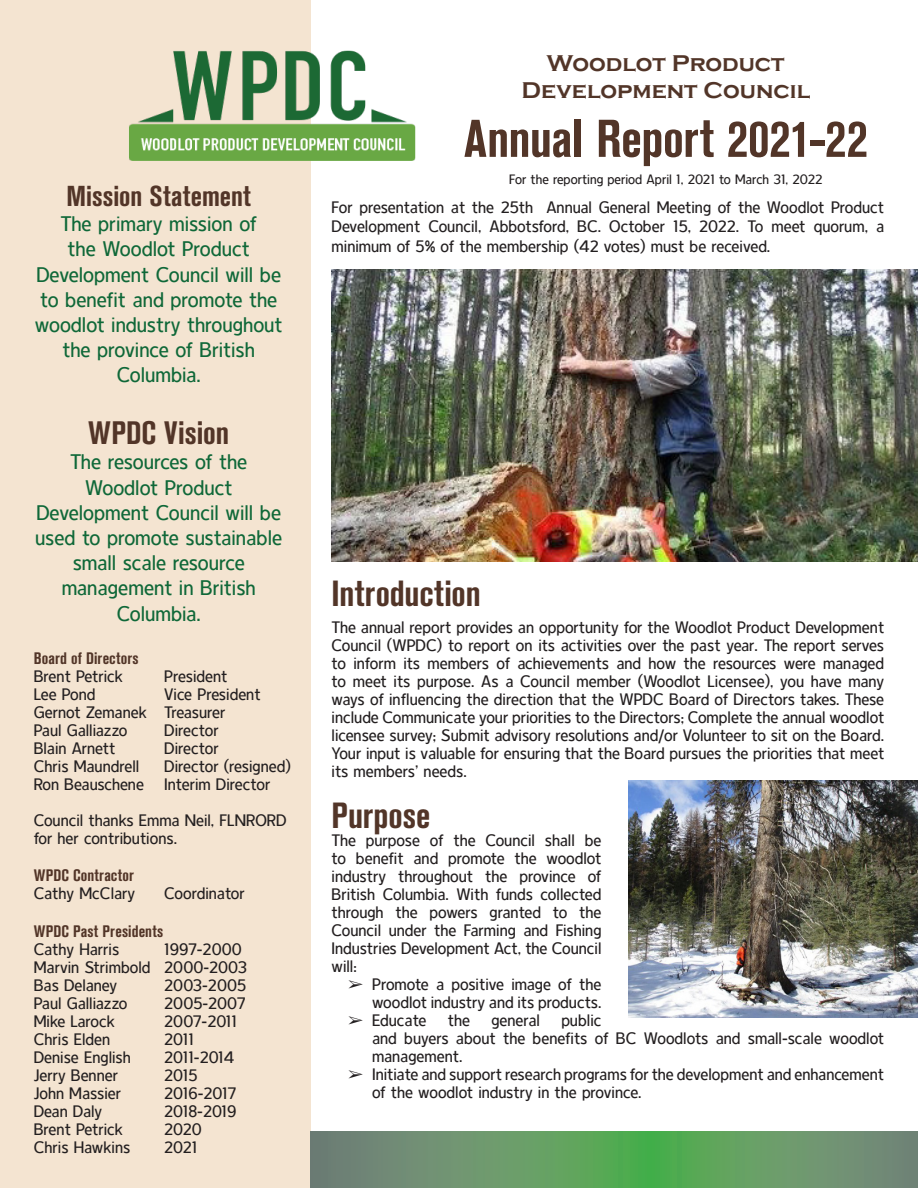
<style>
.page{position:relative;width:918px;height:1188px;background:#fff}
.page>*{position:absolute;margin:0;border:0;box-sizing:border-box;transform-origin:0 0}
.t1{font:700 condensed 52.5px "Akzidenz Grotesk BE";letter-spacing:-.005em;color:#523528}
.t2{font:700 condensed 36px "Akzidenz Grotesk BE";color:#523528}
.t3{font:700 condensed 32.1px "Akzidenz Grotesk BE";color:#523528}
.t4{font:700 condensed 28.5px "Akzidenz Grotesk BE";color:#523528}
.t5{font:700 23.4px "Copperplate Gothic";color:#523528}
.t6{font:21px/25.2px "Duty";color:#0f6838;text-align:center}
.t7{font:16.5px/18px "Duty";color:#231f20}
.t8{font:700 condensed 16.5px "Akzidenz Grotesk BE";letter-spacing:.01em;color:#523528}
.t9{font:13.5px "Duty";color:#231f20}
</style>
<div class="page">
<img style="left:332px;top:269px;width:586px;height:293px">
<div style="left:0;top:0;width:310px;height:1188px;background:#f4e4d1"></div>
<img style="left:129px;top:47px;width:287px;height:120px">
<img style="left:628px;top:780px;width:290px;height:237px">
<svg style="left:310px;top:1132px;width:608px;height:56px;background:#669868"></svg>
<p class="t4" style="left:67px;top:180px;width:186px">Mission Statement</p>
<p class="t6" style="left:35px;top:212px;width:249px">The primary mission of<br>the Woodlot Product<br>Development Council will be to benefit and promote the woodlot industry throughout the province of British<br>Columbia.</p>
<p class="t3" style="left:88px;top:415px;width:142px">WPDC Vision</p>
<p class="t6" style="left:35px;top:450px;width:249px">The resources of the<br>Woodlot Product<br>Development Council will be used to promote sustainable small scale resource management in British<br>Columbia.</p>
<p class="t8" style="left:34px;top:649px;width:107px">Board of Directors</p>
<p class="t7" style="left:34px;top:667px;width:91px">Brent Petrick</p>
<p class="t7" style="left:164px;top:667px;width:65px">President</p>
<p class="t7" style="left:34px;top:685px;width:63px">Lee Pond</p>
<p class="t7" style="left:164px;top:685px;width:98px">Vice President</p>
<p class="t7" style="left:34px;top:703px;width:193px">Gernot Zemanek Treasurer</p>
<p class="t7" style="left:34px;top:721px;width:95px">Paul Galliazzo</p>
<p class="t7" style="left:164px;top:721px;width:56px">Director</p>
<p class="t7" style="left:34px;top:739px;width:83px">Blain Arnett</p>
<p class="t7" style="left:164px;top:739px;width:56px">Director</p>
<p class="t7" style="left:34px;top:757px;width:107px">Chris Maundrell</p>
<p class="t7" style="left:164px;top:757px;width:128px">Director (resigned)</p>
<p class="t7" style="left:34px;top:775px;width:238px">Ron Beauschene Interim Director</p>
<p class="t7" style="left:34px;top:811px;width:254px">Council thanks Emma Neil, FLNRORD for her contributions.</p>
<p class="t8" style="left:34px;top:866px;width:102px">WPDC Contractor</p>
<p class="t7" style="left:34px;top:885px;width:103px">Cathy McClary</p>
<p class="t7" style="left:164px;top:885px;width:82px">Coordinator</p>
<p class="t8" style="left:34px;top:922px;width:131px">WPDC Past Presidents</p>
<p class="t7" style="left:34px;top:941px;width:87px">Cathy Harris</p>
<p class="t7" style="left:164px;top:941px;width:79px">1997-2000</p>
<p class="t7" style="left:34px;top:959px;width:215px">Marvin Strimbold 2000-2003</p>
<p class="t7" style="left:34px;top:977px;width:85px">Bas Delaney</p>
<p class="t7" style="left:164px;top:977px;width:83px">2003-2005</p>
<p class="t7" style="left:34px;top:995px;width:95px">Paul Galliazzo</p>
<p class="t7" style="left:164px;top:995px;width:83px">2005-2007</p>
<p class="t7" style="left:34px;top:1013px;width:83px">Mike Larock</p>
<p class="t7" style="left:164px;top:1013px;width:74px">2007-2011</p>
<p class="t7" style="left:34px;top:1031px;width:78px">Chris Elden</p>
<p class="t7" style="left:164px;top:1031px;width:31px">2011</p>
<p class="t7" style="left:34px;top:1049px;width:99px">Denise English</p>
<p class="t7" style="left:164px;top:1049px;width:72px">2011-2014</p>
<p class="t7" style="left:34px;top:1067px;width:86px">Jerry Benner</p>
<p class="t7" style="left:164px;top:1067px;width:35px">2015</p>
<p class="t7" style="left:34px;top:1085px;width:89px">John Massier</p>
<p class="t7" style="left:164px;top:1085px;width:74px">2016-2017</p>
<p class="t7" style="left:34px;top:1103px;width:70px">Dean Daly</p>
<p class="t7" style="left:164px;top:1103px;width:74px">2018-2019</p>
<p class="t7" style="left:34px;top:1121px;width:91px">Brent Petrick</p>
<p class="t7" style="left:164px;top:1121px;width:39px">2020</p>
<p class="t7" style="left:34px;top:1139px;width:98px">Chris Hawkins</p>
<p class="t7" style="left:164px;top:1139px;width:35px">2021</p>
<p class="t5" style="left:547px;top:51px;width:239px">Woodlot Product</p>
<p class="t5" style="left:522px;top:77px;width:290px">Development Council</p>
<p class="t1" style="left:464px;top:109px;width:405px">Annual Report 2021-22</p>
<p class="t9" style="left:509px;top:172px;width:315px">For the reporting period April 1, 2021 to March 31, 2022</p>
<p class="t7" style="left:332px;top:197px;width:554px;line-height:19.8px;text-align:justify">For presentation at the 25th Annual General Meeting of the Woodlot Product Development Council, Abbotsford, BC. October 15, 2022. To meet quorum, a minimum of 5% of the membership (42 votes) must be received.</p>
<p class="t2" style="left:332px;top:573px;width:151px">Introduction</p>
<p class="t7" style="left:332px;top:618px;width:554px;text-align:justify">The annual report provides an opportunity for the Woodlot Product Development Council (WPDC) to report on its activities over the past year. The report serves to inform its members of achievements and how the resources were managed to meet its purpose. As a Council member (Woodlot Licensee), you have many ways of influencing the direction that the WPDC Board of Directors takes. These include Communicate your priorities to the Directors; Complete the annual woodlot licensee survey; Submit advisory resolutions and/or Volunteer to sit on the Board.<br>Your input is valuable for ensuring that the Board pursues the priorities that meet its members’ needs.</p>
<p class="t2" style="left:332px;top:795px;width:100px">Purpose</p>
<p class="t7" style="left:332px;top:831px;width:271px;text-align:justify">The purpose of the Council shall be to benefit and promote the woodlot industry throughout the province of British Columbia. With funds collected through the powers granted to the Council under the Farming and Fishing Industries Development Act, the Council will:</p>
<p class="t7" style="left:372px;top:975px;width:231px">Promote a positive image of the woodlot industry and its products.</p>
<p class="t7" style="left:372px;top:1011px;width:56px">Educate</p>
<p class="t7" style="left:448px;top:1011px;width:24px">the</p>
<p class="t7" style="left:491px;top:1011px;width:50px">general</p>
<p class="t7" style="left:372px;top:1011px;width:514px;text-indent:189px">public<br>and buyers about the benefits of BC Woodlots and small-scale woodlot management.</p>
<p class="t7" style="left:372px;top:1065px;width:514px">Initiate and support research programs for the development and enhancement of the woodlot industry in the province.</p>
</div>
